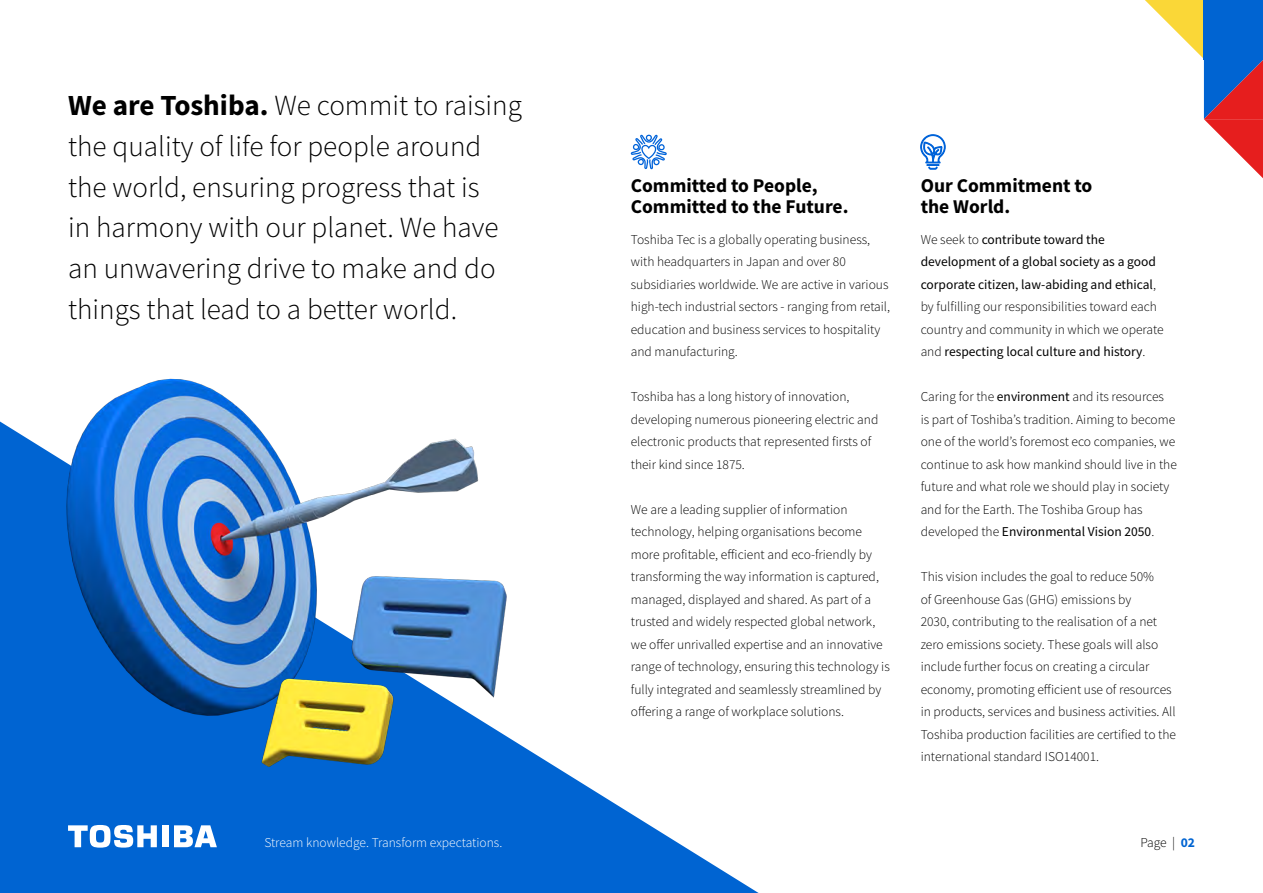
<style>
.page{position:relative;width:1263px;height:893px;background:#fff}
.page>*{position:absolute;margin:0;border:0;box-sizing:border-box;transform-origin:0 0}
.t1{font:300 29.1px/40.7px "Toshiba Sans";color:#000}
.t2{font:700 19.5px/21px "Toshiba Sans";color:#000}
.t3{font:300 13.5px/22.5px "Toshiba Sans";color:#000}
.t4{font:13.5px/22.5px "Toshiba Sans";color:#000}
.t5{font:300 13.5px "Toshiba Sans";color:#fff}
.s1{font-weight:700}
.s2{font-weight:300}
.s3{font-weight:400}
.s4{font-weight:700;color:#0064d2}
</style>
<div class="page">
<svg style="left:0;top:421px;width:759px;height:472px"></svg>
<img style="left:1px;top:378px;width:535px;height:420px">
<div style="left:162px;top:825px;width:6px;height:22px;background:#fff"></div>
<svg style="left:174px;top:825px;width:40px;height:22px"></svg>
<svg style="left:68px;top:825px;width:89px;height:23px"></svg>
<svg style="left:1145px;top:0;width:118px;height:178px"></svg>
<img style="left:214px;top:520px;width:328px;height:328px">
<svg style="left:631px;top:135px;width:36px;height:34px"></svg>
<svg style="left:920px;top:134px;width:25px;height:35px"></svg>
<h1 class="t1" style="left:68px;top:85px;width:455px"><span class="s1">We are Toshiba.</span> We commit to raising the quality of life for people around the world, ensuring progress that is<br>in harmony with our planet. We have an unwavering drive to make and do things that lead to a better world.</h1>
<h2 class="t2" style="left:631px;top:175px;width:219px">Committed to People,<br>Committed to the Future.</h2>
<p class="t3" style="left:631px;top:228px;width:261px">Toshiba Tec is a globally operating business, with headquarters in Japan and over 80 subsidiaries worldwide. We are active in various high-tech industrial sectors - ranging from retail, education and business services to hospitality and manufacturing.</p>
<p class="t3" style="left:631px;top:386px;width:249px">Toshiba has a long history of innovation, developing numerous pioneering electric and electronic products that represented firsts of their kind since 1875.</p>
<p class="t3" style="left:631px;top:498px;width:261px">We are a leading supplier of information technology, helping organisations become more profitable, efficient and eco-friendly by transforming the way information is captured, managed, displayed and shared. As part of a trusted and widely respected global network, we offer unrivalled expertise and an innovative range of technology, ensuring this technology is fully integrated and seamlessly streamlined by offering a range of workplace solutions.</p>
<h2 class="t2" style="left:921px;top:175px;width:173px">Our Commitment to the World.</h2>
<p class="t4" style="left:921px;top:228px;width:244px"><span class="s2">We seek to</span> contribute toward the development of a global society as a good corporate citizen, law-abiding and ethical<span class="s2">, by fulfilling our responsibilities toward each country and community in which we operate and</span> respecting local culture and history<span class="s2">.</span></p>
<p class="t3" style="left:921px;top:386px;width:258px">Caring for the <span class="s3">environment</span> and its resources<br>is part of Toshiba’s tradition. Aiming to become one of the world’s foremost eco companies, we continue to ask how mankind should live in the future and what role we should play in society and for the Earth. The Toshiba Group has developed the <span class="s3">Environmental Vision 2050</span>.</p>
<p class="t3" style="left:921px;top:566px;width:257px">This vision includes the goal to reduce 50%<br>of Greenhouse Gas (GHG) emissions by<br>2030, contributing to the realisation of a net zero emissions society. These goals will also include further focus on creating a circular economy, promoting efficient use of resources in products, services and business activities. All Toshiba production facilities are certified to the international standard ISO14001.</p>
<p class="t5" style="left:264px;top:834px;width:239px">Stream knowledge. Transform expectations.</p>
<p class="t3" style="left:1140px;top:831px;width:56px">Page | <span class="s4">02</span></p>
</div>
